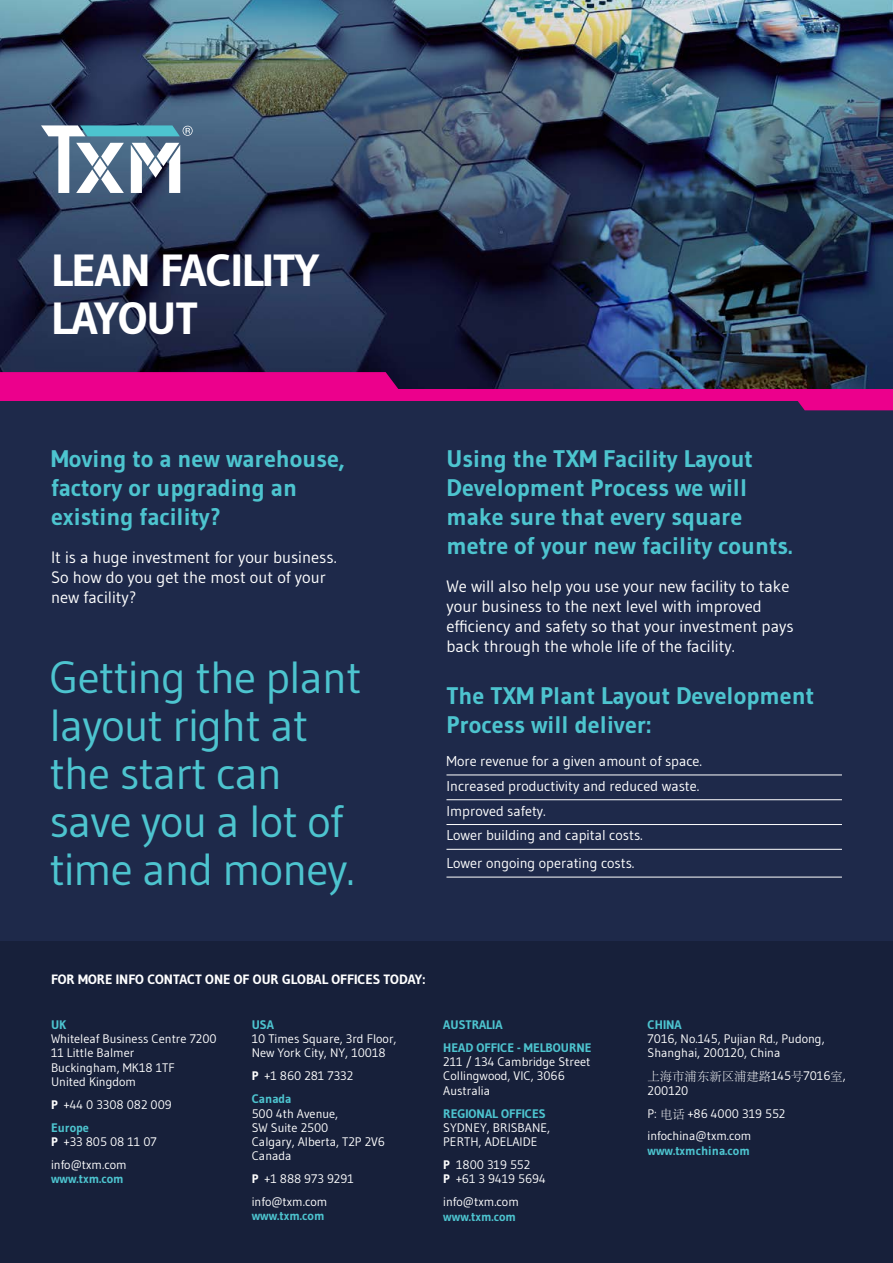
<style>
.page{position:relative;width:893px;height:1263px;background:#1e294a}
.page>*{position:absolute;margin:0;border:0;box-sizing:border-box;transform-origin:0 0}
.t1{font:45px/47.8px "Gudea";letter-spacing:-.02em;color:#4dc4cf}
.t2{font:700 45px/47.8px "Gudea";letter-spacing:-.02em;color:#fff}
.t3{font:700 24px/28.8px "Gudea";color:#4dc4cf}
.t4{font:16.5px/19.8px "Gudea";color:#fff}
.t5{font:14.25px/24.8px "Gudea";color:#fff}
.t6{font:700 13.5px "Gudea";color:#fff}
.t7{font:12.3px/14.2px "Gudea";color:#fff}
.t8{font:700 12.3px/23.1px "Gudea";color:#4dc4cf}
.t9{font:12.3px "ST Song";color:#fff}
.s1{font-weight:700}
.s2{font-weight:700;color:#4dc4cf}
.s3{font-family:"Gudea"}
.s4{font-family:"ST Song"}
</style>
<div class="page">
<img style="left:0;top:0;width:893px;height:389px">
<div style="left:0;top:942px;width:893px;height:321px;background:#17203a"></div>
<hr style="left:446px;top:774px;width:396px;height:1px;background:#fff">
<hr style="left:446px;top:799px;width:396px;height:1px;background:#fff">
<hr style="left:446px;top:824px;width:396px;height:1px;background:#fff">
<hr style="left:446px;top:849px;width:396px;height:1px;background:#fff">
<hr style="left:446px;top:877px;width:396px;height:1px;background:#fff">
<svg style="left:41px;top:125px;width:152px;height:68px;background:#87a1b2"></svg>
<svg style="left:0;top:372px;width:404px;height:17px;background:#e40088"></svg>
<svg style="left:798px;top:401px;width:95px;height:9px"></svg>
<div style="left:0;top:389px;width:893px;height:12px;background:#ec008c"></div>
<h1 class="t2" style="left:51px;top:246px;width:270px">LEAN FACILITY<br>LAYOUT</h1>
<h2 class="t3" style="left:51px;top:444px;width:295px">Moving to a new warehouse, factory or upgrading an existing facility?</h2>
<h3 class="t4" style="left:51px;top:547px;width:287px">It is a huge investment for your business.<br>So how do you get the most out of your new facility?</h3>
<h1 class="t1" style="left:50px;top:653px;width:314px">Getting the plant layout right at the start can save you a lot of time and money.</h1>
<h2 class="t3" style="left:446px;top:444px;width:348px">Using the TXM Facility Layout<br>Development Process we will make sure that every square metre of your new facility counts.</h2>
<h3 class="t4" style="left:446px;top:576px;width:349px">We will also help you use your new facility to take your business to the next level with improved efficiency and safety so that your investment pays back through the whole life of the facility.</h3>
<h2 class="t3" style="left:446px;top:681px;width:369px">The TXM Plant Layout Development<br>Process will deliver:</h2>
<p class="t5" style="left:446px;top:748px;width:257px">More revenue for a given amount of space.<br>Increased productivity and reduced waste.<br>Improved safety.<br>Lower building and capital costs.</p>
<p class="t5" style="left:446px;top:851px;width:190px">Lower ongoing operating costs.</p>
<p class="t6" style="left:51px;top:971px;width:376px">FOR MORE INFO CONTACT ONE OF OUR GLOBAL OFFICES TODAY:</p>
<p class="t8" style="left:51px;top:1013px;width:17px">UK</p>
<p class="t7" style="left:51px;top:1031px;width:167px">Whiteleaf Business Centre 7200<br>11 Little Balmer<br>Buckingham, MK18 1TF<br>United Kingdom</p>
<p class="t7" style="left:51px;top:1093px;width:122px;line-height:23px"><span class="s1">P</span> +44 0 3308 082 009<br><span class="s2">Europe</span></p>
<p class="t7" style="left:51px;top:1130px;width:107px;line-height:23px"><span class="s1">P</span> +33 805 08 11 07 info@txm.com</p>
<p class="t8" style="left:51px;top:1167px;width:74px">www.txm.com</p>
<p class="t8" style="left:252px;top:1013px;width:24px">USA</p>
<p class="t7" style="left:252px;top:1031px;width:146px">10 Times Square, 3rd Floor,<br>New York City, NY, 10018</p>
<p class="t7" style="left:252px;top:1064px;width:103px;line-height:23px"><span class="s1">P</span> +1 860 281 7332<br><span class="s2">Canada</span></p>
<p class="t7" style="left:252px;top:1106px;width:135px">500 4th Avenue,<br>SW Suite 2500<br>Calgary, Alberta, T2P 2V6<br>Canada</p>
<p class="t7" style="left:252px;top:1167px;width:104px;line-height:23px"><span class="s1">P</span> +1 888 973 9291 info@txm.com</p>
<p class="t8" style="left:252px;top:1204px;width:74px">www.txm.com</p>
<p class="t8" style="left:443px;top:1013px;width:150px">AUSTRALIA<br>HEAD OFFICE - MELBOURNE</p>
<p class="t7" style="left:443px;top:1054px;width:149px">211 / 134 Cambridge Street<br>Collingwood, VIC, 3066<br>Australia</p>
<p class="t8" style="left:443px;top:1102px;width:104px">REGIONAL OFFICES</p>
<p class="t7" style="left:443px;top:1120px;width:108px">SYDNEY, BRISBANE,<br>PERTH, ADELAIDE</p>
<p class="t7" style="left:443px;top:1157px;width:104px"><span class="s1">P</span> 1800 319 552<br><span class="s1">P</span> +61 3 9419 5694</p>
<p class="t7" style="left:443px;top:1195px;width:77px">info@txm.com</p>
<p class="t8" style="left:443px;top:1205px;width:74px">www.txm.com</p>
<p class="t8" style="left:648px;top:1013px;width:36px">CHINA</p>
<p class="t7" style="left:648px;top:1031px;width:179px">7016, No.145, Pujian Rd., Pudong,<br>Shanghai, 200120, China</p>
<p class="t9" style="left:648px;top:1069px;width:200px">上海市浦东新区浦建路<span class="s3">145</span>号<span class="s3">7016</span>室<span class="s3">,</span></p>
<p class="t7" style="left:648px;top:1078px;width:139px;line-height:23px">200120<br>P: <span class="s4">电话</span> +86 4000 319 552 infochina@txm.com</p>
<p class="t8" style="left:648px;top:1139px;width:104px">www.txmchina.com</p>
</div>
